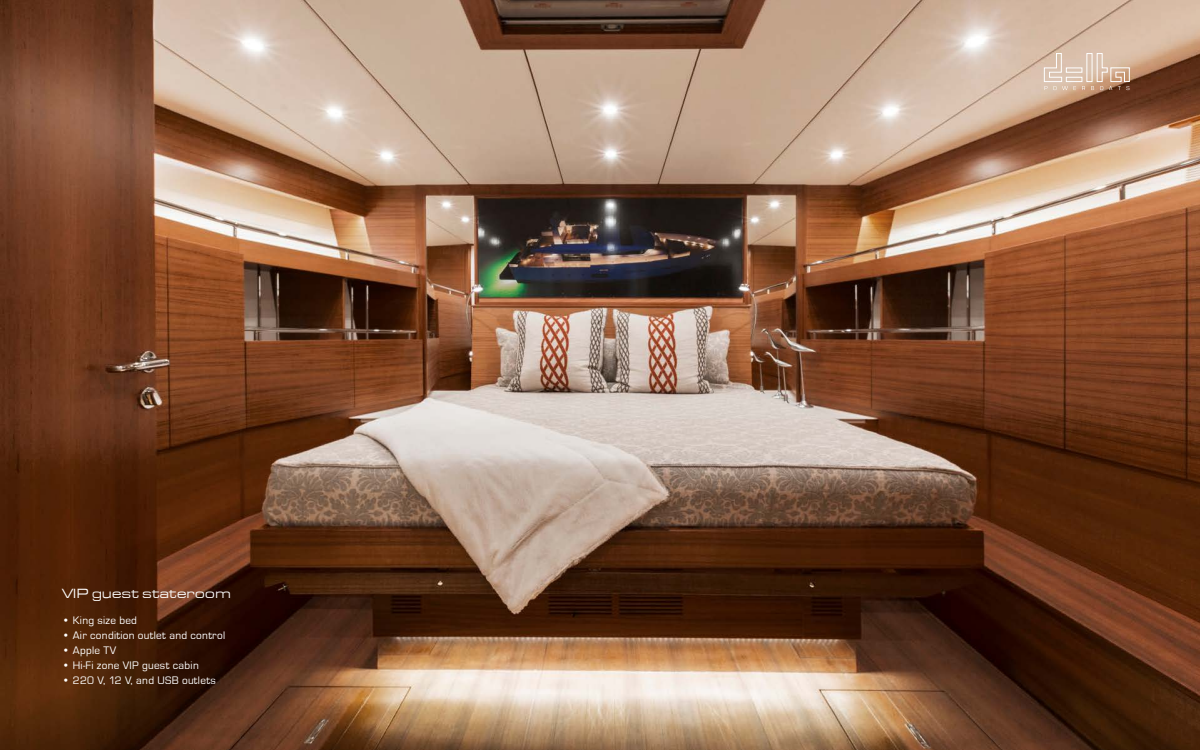
<style>
.page{position:relative;width:1200px;height:750px;background:#fff}
.page>*{position:absolute;margin:0;border:0;box-sizing:border-box;transform-origin:0 0}
.t1{font:13.75px "Eurostile T Regu Exte";letter-spacing:-.015em;color:#fff}
.t2{font:11.25px "Eurostile T";letter-spacing:.025em;color:#fff}
.t3{font:6.88px "Eurostile";letter-spacing:.1em;color:#fff}
</style>
<div class="page">
<img style="left:0;top:0;width:1200px;height:750px">
<svg style="left:1044px;top:53px;width:86px;height:37px"></svg>
<p class="t1" style="left:62px;top:586px;width:170px">VIP guest stateroom</p>
<p class="t2" style="left:62px;top:615px;width:77px">• King size bed</p>
<p class="t2" style="left:62px;top:630px;width:165px">• Air condition outlet and control</p>
<p class="t2" style="left:62px;top:645px;width:56px">• Apple TV</p>
<p class="t2" style="left:62px;top:660px;width:138px">• Hi-Fi zone VIP guest cabin</p>
<p class="t2" style="left:62px;top:675px;width:155px">• 220 V, 12 V, and USB outlets</p>
<p class="t3" style="left:74px;top:676px;width:45px">BATHROOM</p>
</div>
